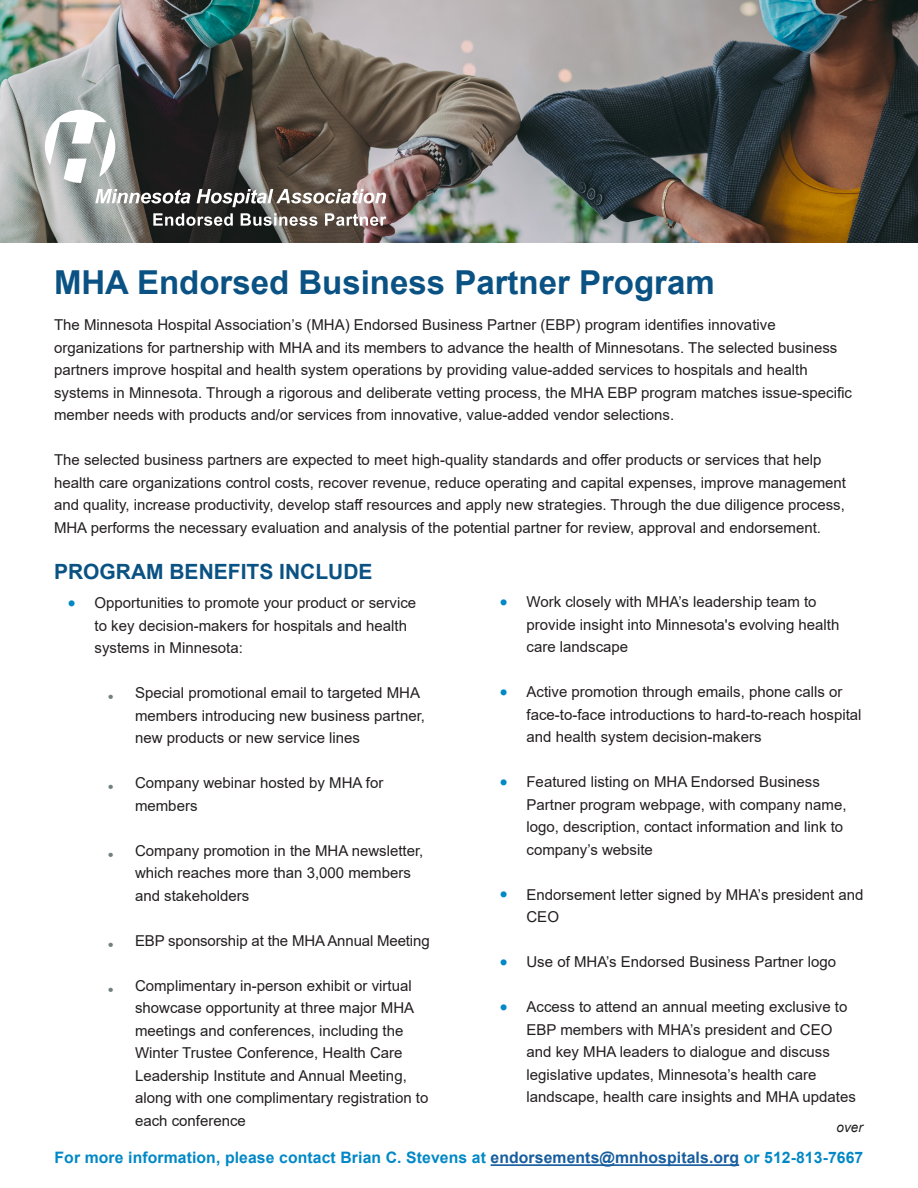
<style>
.page{position:relative;width:918px;height:1188px;background:#fff}
.page>*{position:absolute;margin:0;border:0;box-sizing:border-box;transform-origin:0 0}
.Heading_1{font:700 33px "Arial";color:#0a5283}
.Heading_2_dark_blue{font:700 21px "Arial";color:#0a5283}
.Heading_3_smaller{font:700 15.75px "Arial";letter-spacing:.005em;color:#0288c6}
.Body_Text{font:15px/22.5px "Arial";color:#231f20}
.t1{font:italic 13.5px "Arial";color:#231f20}
.s1{font-size:24px;color:#0288c6}
.s2{font-weight:700;color:#717f81}
.s3{color:#175d9e}
</style>
<div class="page">
<img style="left:0;top:0;width:918px;height:243px">
<hr style="left:491px;top:1164px;width:248px;height:2px;background:#175d9e">
<svg style="left:45px;top:110px;width:70px;height:73px"></svg>
<svg style="left:95px;top:189px;width:291px;height:18px"></svg>
<svg style="left:153px;top:213px;width:233px;height:13px"></svg>
<p class="Heading_1" style="left:54px;top:259px;width:662px">MHA Endorsed Business Partner Program</p>
<p class="Body_Text" style="left:54px;top:313px;width:800px">The Minnesota Hospital Association’s (MHA) Endorsed Business Partner (EBP) program identifies innovative organizations for partnership with MHA and its members to advance the health of Minnesotans. The selected business partners improve hospital and health system operations by providing value-added services to hospitals and health systems in Minnesota. Through a rigorous and deliberate vetting process, the MHA EBP program matches issue-specific member needs with products and/or services from innovative, value-added vendor selections.</p>
<p class="Body_Text" style="left:54px;top:448px;width:794px">The selected business partners are expected to meet high-quality standards and offer products or services that help health care organizations control costs, recover revenue, reduce operating and capital expenses, improve management and quality, increase productivity, develop staff resources and apply new strategies. Through the due diligence process, MHA performs the necessary evaluation and analysis of the potential partner for review, approval and endorsement.</p>
<p class="Heading_2_dark_blue" style="left:54px;top:557px;width:320px">PROGRAM BENEFITS INCLUDE</p>
<p class="Body_Text" style="left:94px;top:592px;width:323px;text-indent:-27px"><span class="s1">•</span> Opportunities to promote your product or service to key decision-makers for hospitals and health systems in Minnesota:</p>
<p class="Body_Text" style="left:135px;top:682px;width:292px;text-indent:-27px"><span class="s2">•</span> Special promotional email to targeted MHA members introducing new business partner, new products or new service lines</p>
<p class="Body_Text" style="left:135px;top:772px;width:250px;text-indent:-27px"><span class="s2">•</span> Company webinar hosted by MHA for members</p>
<p class="Body_Text" style="left:135px;top:839px;width:290px;text-indent:-27px"><span class="s2">•</span> Company promotion in the MHA newsletter, which reaches more than 3,000 members and stakeholders</p>
<p class="Body_Text" style="left:108px;top:929px;width:323px"><span class="s2">•</span> EBP sponsorship at the MHA Annual Meeting</p>
<p class="Body_Text" style="left:135px;top:974px;width:295px;text-indent:-27px"><span class="s2">•</span> Complimentary in-person exhibit or virtual showcase opportunity at three major MHA meetings and conferences, including the Winter Trustee Conference, Health Care Leadership Institute and Annual Meeting, along with one complimentary registration to each conference</p>
<p class="Body_Text" style="left:526px;top:590px;width:315px;text-indent:-27px"><span class="s1">•</span> Work closely with MHA’s leadership team to provide insight into Minnesota's evolving health care landscape</p>
<p class="Body_Text" style="left:526px;top:680px;width:337px;text-indent:-27px"><span class="s1">•</span> Active promotion through emails, phone calls or face-to-face introductions to hard-to-reach hospital and health system decision-makers</p>
<p class="Body_Text" style="left:526px;top:770px;width:322px;text-indent:-27px"><span class="s1">•</span> Featured listing on MHA Endorsed Business Partner program webpage, with company name, logo, description, contact information and link to company’s website</p>
<p class="Body_Text" style="left:526px;top:883px;width:339px;text-indent:-27px"><span class="s1">•</span> Endorsement letter signed by MHA’s president and<br>CEO</p>
<p class="Body_Text" style="left:500px;top:950px;width:338px"><span class="s1">•</span> Use of MHA’s Endorsed Business Partner logo</p>
<p class="Body_Text" style="left:526px;top:995px;width:331px;text-indent:-27px"><span class="s1">•</span> Access to attend an annual meeting exclusive to EBP members with MHA’s president and CEO and key MHA leaders to dialogue and discuss legislative updates, Minnesota’s health care landscape, health care insights and MHA updates</p>
<p class="t1" style="left:837px;top:1118px;width:28px">over</p>
<p class="Heading_3_smaller" style="left:55px;top:1147px;width:810px">For more information, please contact Brian C. Stevens at <span class="s3">endorsements@mnhospitals.org</span> or 512-813-7667</p>
</div>
